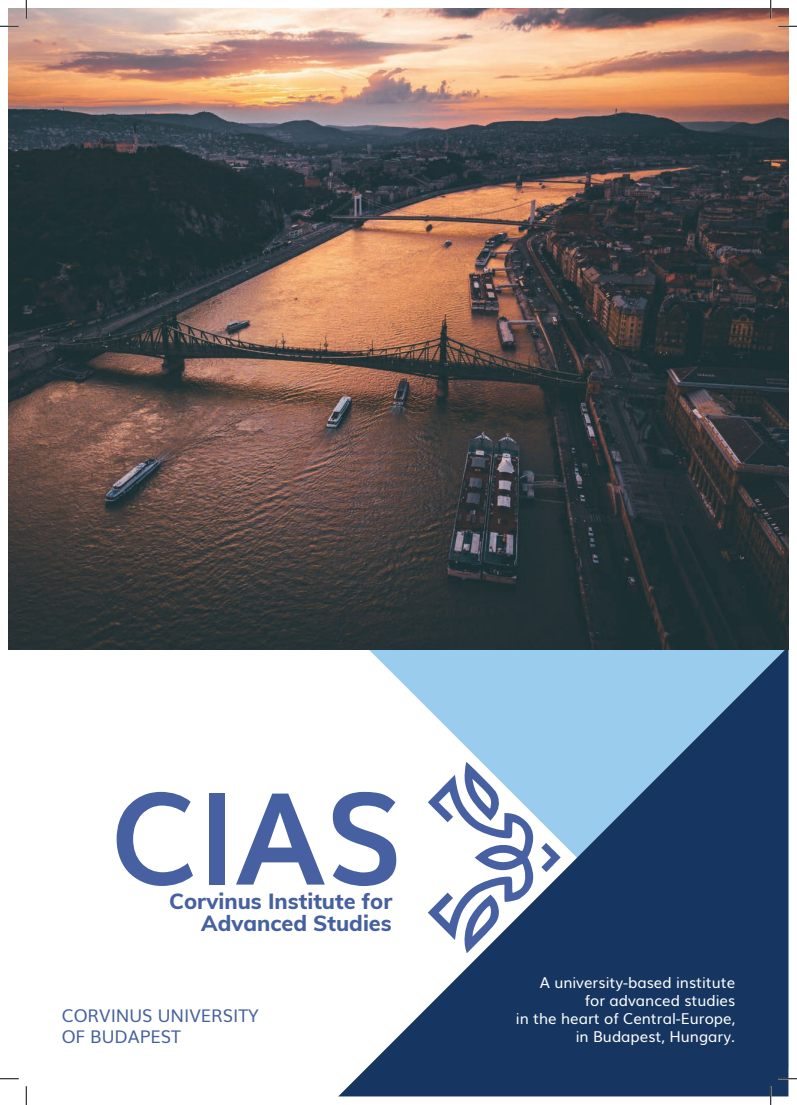
<style>
.page{position:relative;width:797px;height:1105px;background:#fff}
.page>*{position:absolute;margin:0;border:0;box-sizing:border-box;transform-origin:0 0}
.t1{font:700 128px "Muli";color:#4660a2}
.t2{font:800 22px/21.8px "Muli";color:#46619f;text-align:right}
.t3{font:17.5px/21px "Muli";color:#46619f}
.t4{font:15px/18px "Muli";color:#fff;text-align:right}
</style>
<div class="page">
<svg style="left:338px;top:649px;width:450px;height:447px;fill:#163661"></svg>
<img style="left:9px;top:9px;width:779px;height:640px">
<svg style="left:541px;top:843px;width:19px;height:29px"></svg>
<svg style="left:428px;top:762px;width:105px;height:191px"></svg>
<svg style="left:0;top:25px;width:19px;height:2px"></svg>
<svg style="left:778px;top:25px;width:19px;height:2px"></svg>
<svg style="left:0;top:1078px;width:19px;height:1px"></svg>
<svg style="left:778px;top:1078px;width:19px;height:1px"></svg>
<svg style="left:25px;top:0;width:2px;height:19px"></svg>
<svg style="left:25px;top:1086px;width:2px;height:19px"></svg>
<svg style="left:770px;top:0;width:1px;height:19px"></svg>
<svg style="left:770px;top:1086px;width:1px;height:19px"></svg>
<h1 class="t1" style="left:110px;top:735px;width:295px">CIAS</h1>
<h2 class="t2" style="left:169px;top:889px;width:225px">Corvinus Institute for<br>Advanced Studies</h2>
<p class="t3" style="left:62px;top:1004px;width:198px">CORVINUS UNIVERSITY<br>OF BUDAPEST</p>
<p class="t4" style="left:516px;top:973px;width:221px">A university-based institute for advanced studies<br>in the heart of Central-Europe, in Budapest, Hungary.</p>
</div>
